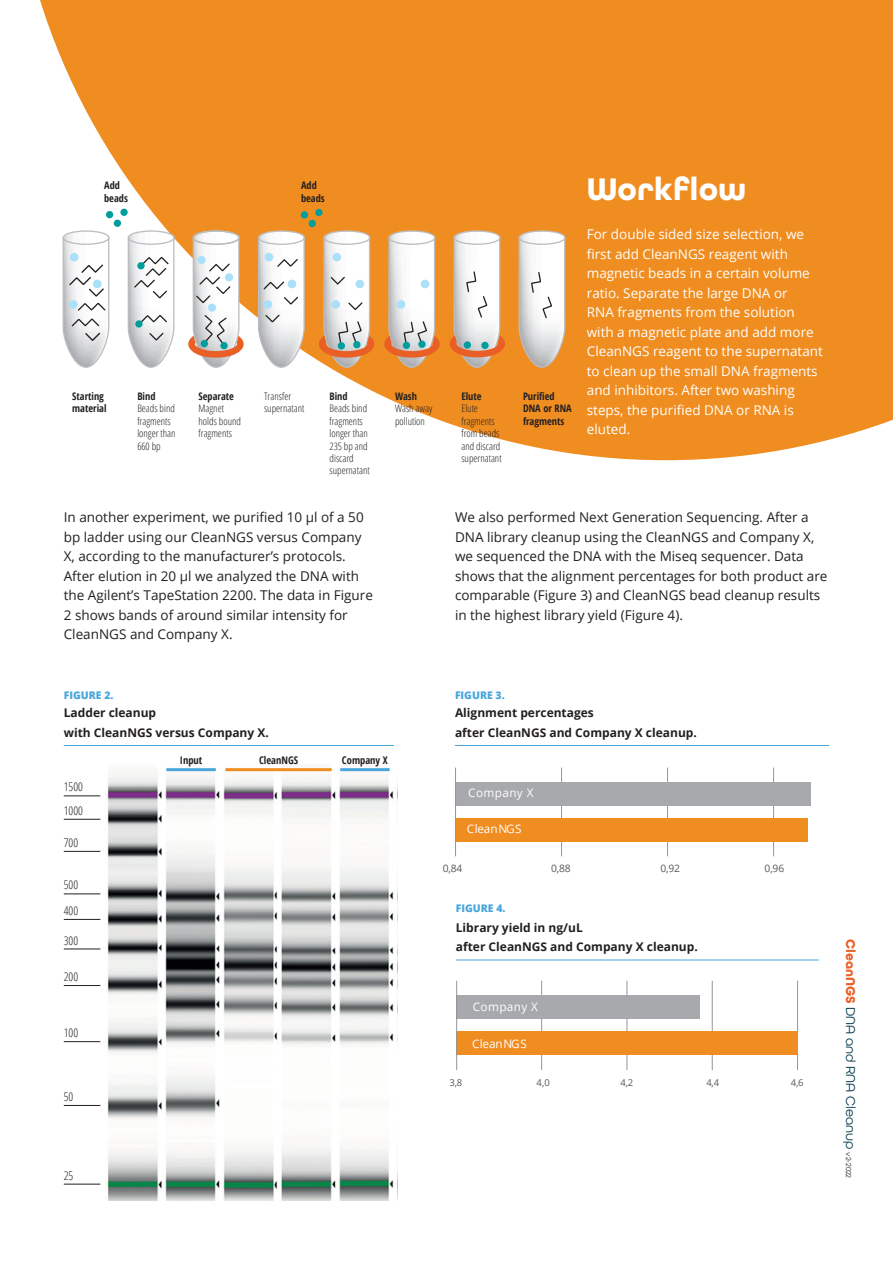
<style>
.page{position:relative;width:893px;height:1263px;background:#fff}
.page>*{position:absolute;margin:0;border:0;box-sizing:border-box;transform-origin:0 0}
.h3_rounded{font:700 33px "All Round Gothic";color:#fff}
.p-CLNA{font:13.5px/19.5px "Open Sans";color:#231f20}
.p-CLNA-2{font:13.5px/19.5px "Open Sans";color:#fff}
.t1{font:13.5px "All Round Gothic";color:#093d51}
.fig_title{font:700 12px/19.5px "Open Sans";color:#231f20}
.legenda_met_lijn{font:300 condensed 12px "Open Sans";color:#231f20}
.t2{font:11.7px "Open Sans";letter-spacing:.035em;color:#fff}
.t3{font:11.7px "Open Sans";color:#fff}
.Figure_number{font:800 10.5px "Open Sans";color:#48a6dc}
.bandjes_kop_lavender{font:700 condensed 10.5px "Open Sans";color:#231f20}
.bandjes_kop_oranje{font:700 condensed 10.5px "Open Sans";color:#231f20}
.Step-_explain{font:300 condensed 10.35px/12.5px "Open Sans";color:#231f20}
.Workflow_bottom{font:700 condensed 10.35px/12.5px "Open Sans";color:#231f20}
.t4{font:10.35px "Open Sans";letter-spacing:-.015em;color:#57585a}
.Workflow-toptext{font:700 condensed 10.35px "Open Sans";color:#231f20}
.t5{font:9.45px "Open Sans";color:#57585a}
.s1{font-weight:700;color:#ea5f26}
.s2{font-size:7.5px;color:#231f20}
</style>
<div class="page">
<hr style="left:456px;top:960px;width:363px;height:1px;background:#48a6dc">
<hr style="left:541px;top:981px;width:1px;height:89px;background:#939598">
<hr style="left:627px;top:981px;width:1px;height:89px;background:#939598">
<hr style="left:712px;top:981px;width:1px;height:89px;background:#939598">
<hr style="left:797px;top:981px;width:1px;height:89px;background:#939598">
<div style="left:457px;top:995px;width:243px;height:24px;background:#a8a9ad"></div>
<div style="left:457px;top:1031px;width:341px;height:23px;background:#f08d20"></div>
<hr style="left:456px;top:981px;width:1px;height:89px;background:#939598">
<hr style="left:561px;top:768px;width:1px;height:88px;background:#939598">
<hr style="left:667px;top:768px;width:1px;height:88px;background:#939598">
<hr style="left:773px;top:768px;width:1px;height:88px;background:#939598">
<div style="left:456px;top:818px;width:352px;height:24px;background:#f08d20"></div>
<div style="left:455px;top:782px;width:356px;height:24px;background:#a8a9ad"></div>
<hr style="left:455px;top:768px;width:1px;height:88px;background:#939598">
<img style="left:107px;top:771px;width:291px;height:429px">
<hr style="left:64px;top:745px;width:330px;height:1px;background:#48a6dc">
<hr style="left:455px;top:745px;width:374px;height:1px;background:#48a6dc">
<svg style="left:40px;top:0;width:853px;height:460px;fill:#f08d20"></svg>
<div style="left:388px;top:230px;width:47px;height:15px;border:1px solid #bcbdc0;border-radius:50%"></div>
<div style="left:454px;top:230px;width:46px;height:15px;border:1px solid #bcbdc0;border-radius:50%"></div>
<div style="left:519px;top:230px;width:47px;height:15px;border:1px solid #bcbdc0;border-radius:50%"></div>
<div style="left:258px;top:230px;width:47px;height:15px;border:1px solid #bcbdc0;border-radius:50%"></div>
<div style="left:128px;top:230px;width:47px;height:15px;border:1px solid #bcbdc0;border-radius:50%"></div>
<div style="left:63px;top:230px;width:47px;height:15px;border:1px solid #bcbdc0;border-radius:50%"></div>
<div style="left:323px;top:230px;width:47px;height:15px;border:1px solid #bcbdc0;border-radius:50%"></div>
<svg style="left:258px;top:231px;width:47px;height:137px"></svg>
<svg style="left:128px;top:231px;width:47px;height:137px"></svg>
<div style="left:135px;top:320px;width:8px;height:8px;background:#009d9d;border-radius:50%"></div>
<div style="left:137px;top:262px;width:8px;height:7px;background:#009d9d;border-radius:50%"></div>
<div style="left:114px;top:220px;width:7px;height:7px;background:#009d9d;border-radius:50%"></div>
<div style="left:120px;top:209px;width:8px;height:7px;background:#009d9d;border-radius:50%"></div>
<div style="left:106px;top:211px;width:7px;height:7px;background:#009d9d;border-radius:50%"></div>
<div style="left:309px;top:220px;width:7px;height:7px;background:#009d9d;border-radius:50%"></div>
<div style="left:315px;top:209px;width:7px;height:7px;background:#009d9d;border-radius:50%"></div>
<div style="left:301px;top:211px;width:7px;height:7px;background:#009d9d;border-radius:50%"></div>
<svg style="left:63px;top:231px;width:47px;height:137px"></svg>
<div style="left:70px;top:253px;width:8px;height:8px;background:#aae0f9;border-radius:50%"></div>
<div style="left:93px;top:280px;width:9px;height:8px;background:#aae0f9;border-radius:50%"></div>
<div style="left:69px;top:300px;width:8px;height:9px;background:#aae0f9;border-radius:50%"></div>
<div style="left:265px;top:253px;width:8px;height:8px;background:#aae0f9;border-radius:50%"></div>
<div style="left:288px;top:280px;width:8px;height:8px;background:#aae0f9;border-radius:50%"></div>
<div style="left:264px;top:300px;width:8px;height:9px;background:#aae0f9;border-radius:50%"></div>
<svg style="left:519px;top:231px;width:47px;height:137px"></svg>
<svg style="left:188px;top:230px;width:56px;height:138px"></svg>
<svg style="left:319px;top:231px;width:55px;height:137px"></svg>
<svg style="left:384px;top:231px;width:56px;height:137px"></svg>
<svg style="left:450px;top:231px;width:55px;height:137px"></svg>
<hr style="left:64px;top:819px;width:36px;height:1px;background:#231f20">
<hr style="left:64px;top:796px;width:36px;height:1px;background:#231f20">
<hr style="left:166px;top:768px;width:50px;height:3px;background:#48a6dc">
<hr style="left:225px;top:768px;width:107px;height:3px;background:#f08d20">
<hr style="left:340px;top:768px;width:50px;height:3px;background:#48a6dc">
<hr style="left:64px;top:851px;width:36px;height:1px;background:#231f20">
<hr style="left:64px;top:894px;width:36px;height:1px;background:#231f20">
<hr style="left:64px;top:919px;width:36px;height:1px;background:#231f20">
<hr style="left:64px;top:949px;width:36px;height:1px;background:#231f20">
<hr style="left:64px;top:985px;width:36px;height:1px;background:#231f20">
<hr style="left:64px;top:1041px;width:36px;height:1px;background:#231f20">
<hr style="left:64px;top:1105px;width:36px;height:1px;background:#231f20">
<hr style="left:64px;top:1184px;width:36px;height:1px;background:#231f20">
<p class="Workflow-toptext" style="left:104px;top:178px;width:17px">Add</p>
<p class="Workflow-toptext" style="left:104px;top:191px;width:25px">beads</p>
<p class="Workflow-toptext" style="left:301px;top:178px;width:17px">Add</p>
<p class="Workflow-toptext" style="left:301px;top:191px;width:25px">beads</p>
<p class="Workflow_bottom" style="left:72px;top:390px;width:33px">Starting</p>
<p class="Workflow_bottom" style="left:72px;top:402px;width:36px">material</p>
<p class="Workflow_bottom" style="left:137px;top:390px;width:20px">Bind</p>
<p class="Step-_explain" style="left:137px;top:402px;width:40px">Beads bind fragments longer than<br>660 bp</p>
<p class="Workflow_bottom" style="left:199px;top:390px;width:37px">Separate</p>
<p class="Step-_explain" style="left:199px;top:402px;width:27px">Magnet</p>
<p class="Step-_explain" style="left:199px;top:414px;width:44px">holds bound fragments</p>
<p class="Step-_explain" style="left:264px;top:390px;width:42px">Transfer supernatant</p>
<p class="Workflow_bottom" style="left:395px;top:390px;width:23px">Wash</p>
<p class="Workflow_bottom" style="left:330px;top:390px;width:20px">Bind</p>
<p class="Step-_explain" style="left:330px;top:402px;width:42px">Beads bind fragments longer than<br>235 bp and discard supernatant</p>
<p class="Step-_explain" style="left:395px;top:402px;width:39px">Wash away pollution</p>
<p class="Workflow_bottom" style="left:461px;top:390px;width:22px">Elute</p>
<p class="Step-_explain" style="left:461px;top:402px;width:42px">Elute fragments from beads and discard supernatant</p>
<p class="Workflow_bottom" style="left:523px;top:390px;width:50px">Purified<br>DNA or RNA fragments</p>
<p class="h3_rounded" style="left:587px;top:170px;width:161px">Workflow</p>
<p class="p-CLNA-2" style="left:587px;top:224px;width:238px">For double sided size selection, we first add CleanNGS reagent with magnetic beads in a certain volume ratio. Separate the large DNA or<br>RNA fragments from the solution with a magnetic plate and add more<br>CleanNGS reagent to the supernatant to clean up the small DNA fragments and inhibitors. After two washing steps, the purified DNA or RNA is eluted.</p>
<p class="p-CLNA" style="left:64px;top:507px;width:311px">In another experiment, we purified 10 µl of a 50 bp ladder using our CleanNGS versus Company X, according to the manufacturer’s protocols.<br>After elution in 20 µl we analyzed the DNA with the Agilent’s TapeStation 2200. The data in Figure 2 shows bands of around similar intensity for CleanNGS and Company X.</p>
<p class="p-CLNA" style="left:455px;top:507px;width:374px">We also performed Next Generation Sequencing. After a DNA library cleanup using the CleanNGS and Company X, we sequenced the DNA with the Miseq sequencer. Data shows that the alignment percentages for both product are comparable (Figure 3) and CleanNGS bead cleanup results in the highest library yield (Figure 4).</p>
<p class="Figure_number" style="left:64px;top:687px;width:51px">FIGURE 2.</p>
<p class="fig_title" style="left:64px;top:703px;width:207px">Ladder cleanup<br>with CleanNGS versus Company X.</p>
<p class="legenda_met_lijn" style="left:64px;top:779px;width:21px">1500</p>
<p class="legenda_met_lijn" style="left:64px;top:802px;width:21px">1000</p>
<p class="legenda_met_lijn" style="left:64px;top:834px;width:16px">700</p>
<p class="legenda_met_lijn" style="left:64px;top:877px;width:16px">500</p>
<p class="legenda_met_lijn" style="left:64px;top:902px;width:16px">400</p>
<p class="legenda_met_lijn" style="left:64px;top:932px;width:16px">300</p>
<p class="legenda_met_lijn" style="left:64px;top:968px;width:16px">200</p>
<p class="legenda_met_lijn" style="left:64px;top:1025px;width:16px">100</p>
<p class="legenda_met_lijn" style="left:64px;top:1088px;width:11px">50</p>
<p class="legenda_met_lijn" style="left:64px;top:1167px;width:11px">25</p>
<p class="bandjes_kop_lavender" style="left:180px;top:753px;width:24px">Input</p>
<p class="bandjes_kop_oranje" style="left:259px;top:753px;width:41px">CleanNGS</p>
<p class="bandjes_kop_lavender" style="left:342px;top:753px;width:47px">Company X</p>
<p class="Figure_number" style="left:455px;top:687px;width:51px">FIGURE 3.</p>
<p class="fig_title" style="left:455px;top:703px;width:243px">Alignment percentages<br>after CleanNGS and Company X cleanup.</p>
<p class="t2" style="left:468px;top:785px;width:67px">Company X</p>
<p class="t3" style="left:467px;top:820px;width:56px">CleanNGS</p>
<p class="t4" style="left:443px;top:861px;width:21px">0,84</p>
<p class="t4" style="left:551px;top:861px;width:21px">0,88</p>
<p class="t4" style="left:660px;top:861px;width:21px">0,92</p>
<p class="t4" style="left:765px;top:861px;width:21px">0,96</p>
<p class="Figure_number" style="left:456px;top:900px;width:51px">FIGURE 4.</p>
<p class="fig_title" style="left:456px;top:917px;width:243px">Library yield in ng/uL<br>after CleanNGS and Company X cleanup.</p>
<p class="t2" style="left:473px;top:999px;width:67px">Company X</p>
<p class="t3" style="left:472px;top:1035px;width:56px">CleanNGS</p>
<p class="t5" style="left:450px;top:1076px;width:14px">3,8</p>
<p class="t5" style="left:537px;top:1076px;width:15px">4,0</p>
<p class="t5" style="left:620px;top:1076px;width:14px">4,2</p>
<p class="t5" style="left:706px;top:1076px;width:14px">4,4</p>
<p class="t5" style="left:791px;top:1076px;width:14px">4,6</p>
<p class="t1" style="left:858px;top:939px;width:240px;rotate:90deg"><span class="s1">CleanNGS</span> DNA and RNA Cleanup <span class="s2">v2-2022</span></p>
</div>
